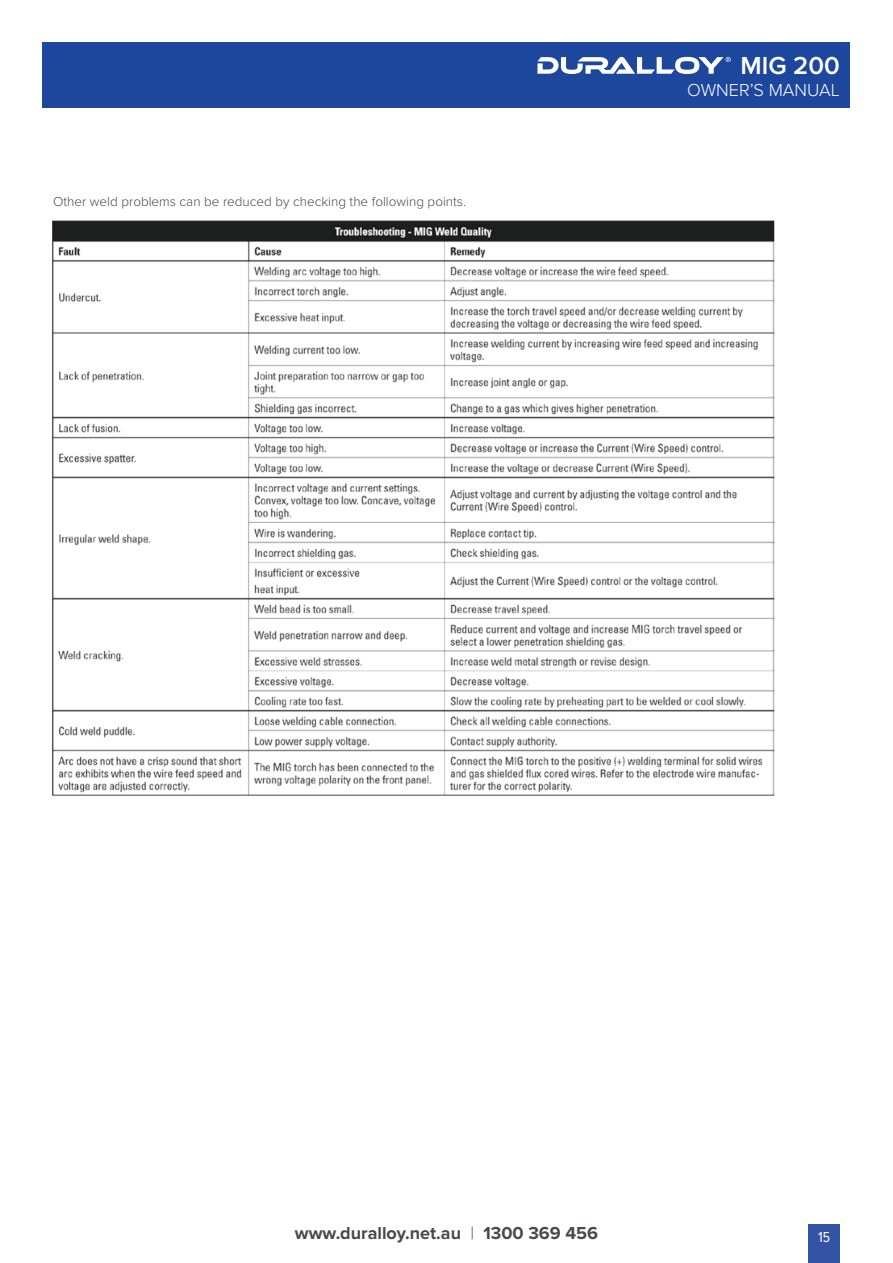
<style>
.page{position:relative;width:893px;height:1263px;background:#fff}
.page>*{position:absolute;margin:0;border:0;box-sizing:border-box;transform-origin:0 0}
.t1{font:600 25.5px "Proxima Nova";color:#fff}
.t2{font:700 18px "Proxima Nova";color:#484a4c}
.t3{font:300 18px "Proxima Nova";color:#fff}
.t4{font:15px "Proxima Nova Cond";color:#fff}
.t5{font:300 13.5px "Proxima Nova";color:#484a4c}
.s1{font-weight:300}
</style>
<div class="page">
<div style="left:43px;top:43px;width:807px;height:65px;background:#1d469d"></div>
<div style="left:808px;top:1225px;width:32px;height:38px;background:#3553a3"></div>
<img style="left:52px;top:220px;width:723px;height:576px">
<svg style="left:537px;top:57px;width:194px;height:17px"></svg>
<p class="t5" style="left:53px;top:193px;width:414px">Other weld problems can be reduced by checking the following points.</p>
<h1 class="t1" style="left:740px;top:51px;width:101px">MIG 200</h1>
<h2 class="t3" style="left:687px;top:79px;width:154px">OWNER’S MANUAL</h2>
<h2 class="t2" style="left:295px;top:1222px;width:305px">www.duralloy.net.au <span class="s1">|</span> 1300 369 456</h2>
<p class="t4" style="left:818px;top:1228px;width:14px">15</p>
</div>
